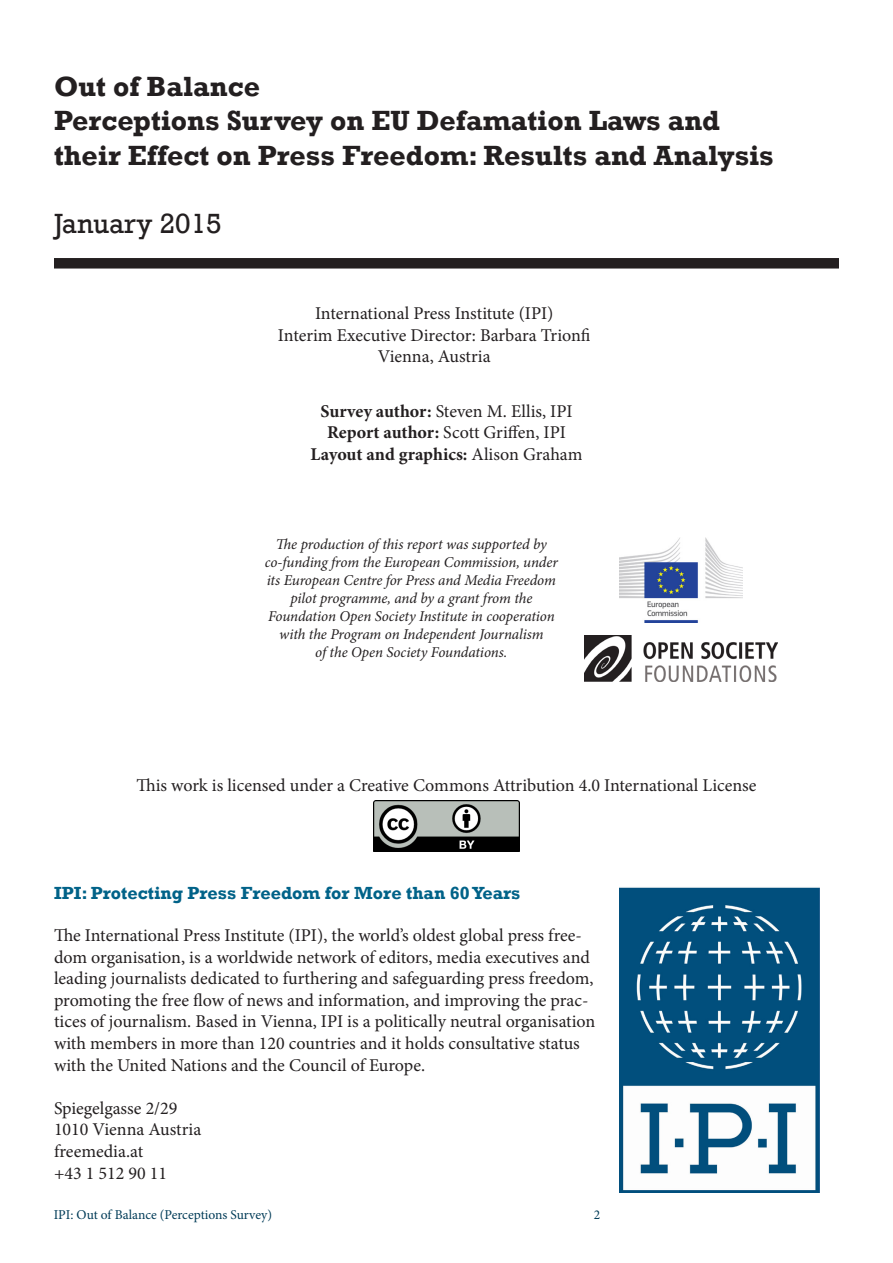
<style>
.page{position:relative;width:893px;height:1263px;background:#fff}
.page>*{position:absolute;margin:0;border:0;box-sizing:border-box;transform-origin:0 0}
.t1{font:700 28.5px/34.2px "Rockwell";color:#231f20}
.t2{font:28.5px "Rockwell";color:#231f20}
.t3{font:18px/21.6px "Minion Pro";color:#231f20;text-align:center}
.t4{font:700 18px "Rockwell";color:#006288}
.t5{font:italic 15px/18px "Minion Pro";letter-spacing:-.01em;color:#231f20;text-align:center}
.t6{font:13.5px "Minion Pro";color:#003b57}
.s1{font-weight:700}
</style>
<div class="page">
<div style="left:54px;top:258px;width:785px;height:11px;background:#231f20"></div>
<img style="left:619px;top:887px;width:200px;height:306px">
<img style="left:619px;top:538px;width:123px;height:85px">
<img style="left:584px;top:636px;width:193px;height:45px">
<img style="left:374px;top:800px;width:145px;height:51px">
<h1 class="t1" style="left:54px;top:70px;width:721px">Out of Balance<br>Perceptions Survey on EU Defamation Laws and their Effect on Press Freedom: Results and Analysis</h1>
<h1 class="t2" style="left:54px;top:207px;width:169px">January 2015</h1>
<p class="t3" style="left:278px;top:303px;width:314px">International Press Institute (IPI)<br>Interim Executive Director: Barbara Trionfi<br>Vienna, Austria</p>
<p class="t3" style="left:310px;top:400px;width:273px"><span class="s1">Survey author:</span> Steven M. Ellis, IPI<br><span class="s1">Report author:</span> Scott Griffen, IPI<br><span class="s1">Layout and graphics:</span> Alison Graham</p>
<p class="t5" style="left:265px;top:535px;width:295px">The production of this report was supported by co-funding from the European Commission, under its European Centre for Press and Media Freedom pilot programme, and by a grant from the Foundation Open Society Institute in cooperation with the Program on Independent Journalism<br>of the Open Society Foundations.</p>
<p class="t3" style="left:136px;top:774px;width:622px">This work is licensed under a Creative Commons Attribution 4.0 International License</p>
<p class="t4" style="left:54px;top:882px;width:468px">IPI: Protecting Press Freedom for More than 60 Years</p>
<p class="t3" style="left:54px;top:924px;width:543px;text-align:left">The International Press Institute (IPI), the world’s oldest global press free&shy;dom organisation, is a worldwide network of editors, media executives and leading journalists dedicated to furthering and safeguarding press freedom, promoting the free flow of news and information, and improving the prac&shy;tices of journalism. Based in Vienna, IPI is a politically neutral organisation with members in more than 120 countries and it holds consultative status with the United Nations and the Council of Europe.</p>
<p class="t3" style="left:54px;top:1097px;width:149px;text-align:left">Spiegelgasse 2/29<br>1010 Vienna Austria freemedia.at<br>+43 1 512 90 11</p>
<p class="t6" style="left:54px;top:1205px;width:220px">IPI: Out of Balance (Perceptions Survey)</p>
<p class="t6" style="left:594px;top:1205px;width:8px">2</p>
</div>
